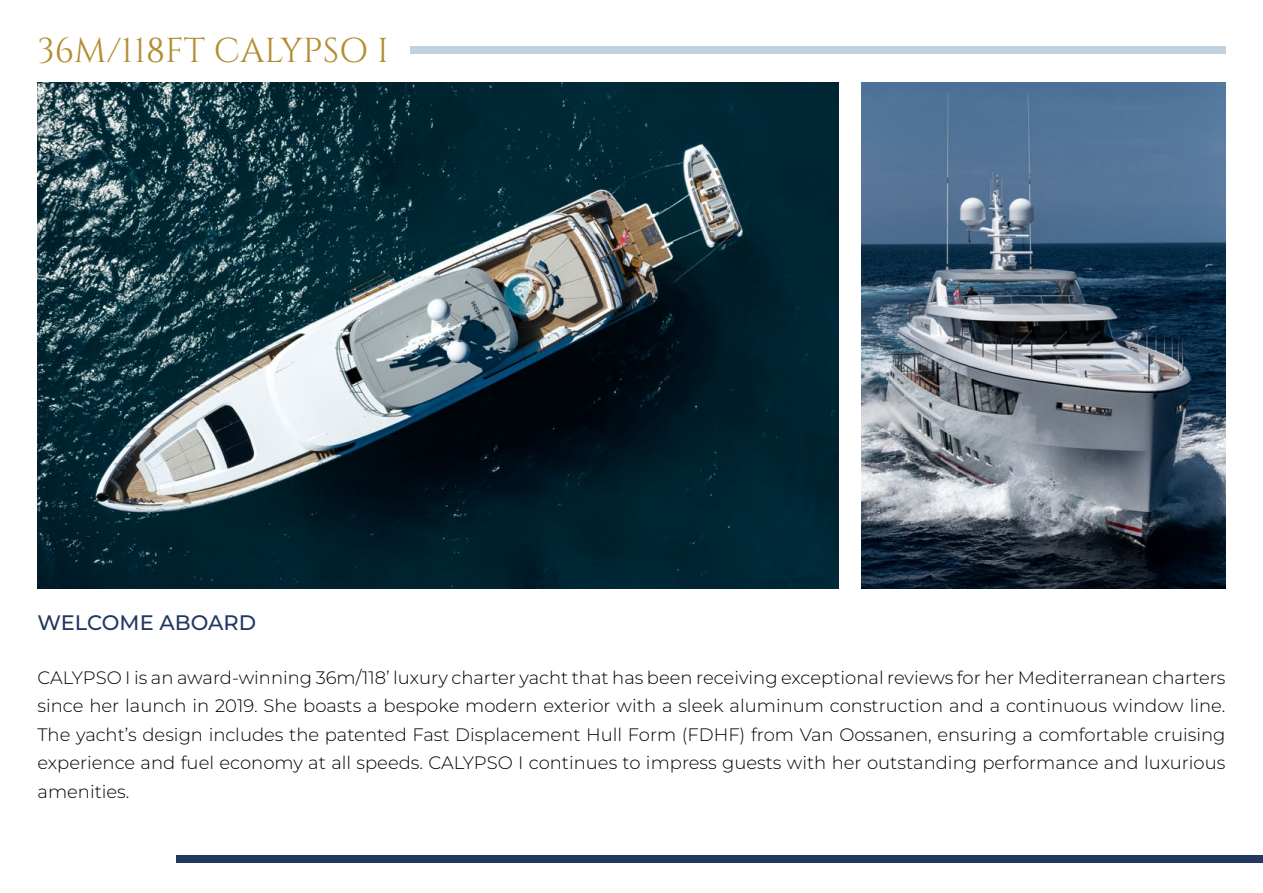
<style>
.page{position:relative;width:1263px;height:893px;background:#fff}
.page>*{position:absolute;margin:0;border:0;box-sizing:border-box;transform-origin:0 0}
.t1{font:34.5px "Cinzel";color:#b38d30}
.t2{font:500 21px "Montserrat";color:#223860}
.t3{font:300 18px/28.5px "Montserrat";color:#000;text-align:justify}
</style>
<div class="page">
<div style="left:176px;top:856px;width:1087px;height:7px;background:#223860"></div>
<div style="left:410px;top:46px;width:815px;height:8px;background:#c2d1de"></div>
<img style="left:38px;top:83px;width:800px;height:506px">
<img style="left:861px;top:83px;width:364px;height:506px">
<h1 class="t1" style="left:38px;top:28px;width:353px">36M/118FT CALYPSO I</h1>
<p class="t2" style="left:38px;top:608px;width:220px">WELCOME ABOARD</p>
<p class="t3" style="left:38px;top:663px;width:1189px">CALYPSO I is an award-winning 36m/118’ luxury charter yacht that has been receiving exceptional reviews for her Mediterranean charters since her launch in 2019. She boasts a bespoke modern exterior with a sleek aluminum construction and a continuous window line.<br>The yacht’s design includes the patented Fast Displacement Hull Form (FDHF) from Van Oossanen, ensuring a comfortable cruising experience and fuel economy at all speeds. CALYPSO I continues to impress guests with her outstanding performance and luxurious amenities.</p>
</div>
